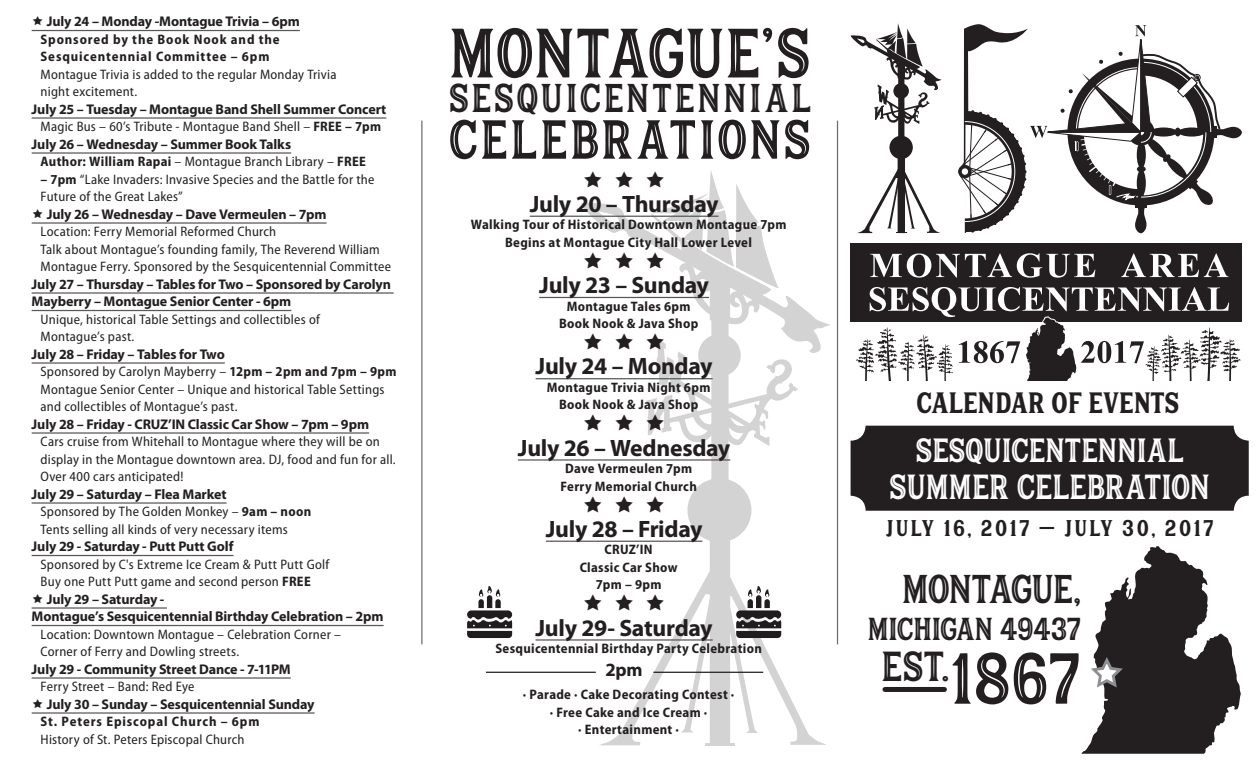
<style>
.page{position:relative;width:1260px;height:765px;background:#fff}
.page>*{position:absolute;margin:0;border:0;box-sizing:border-box;transform-origin:0 0}
.t1{font:65px "Hanley Block Display Inline";letter-spacing:-.005em;color:#231f20}
.t2{font:51.25px "Hanley Block Display Inline";letter-spacing:.04em;color:#231f20}
.t3{font:39.25px "Hanley Block Display Inline";color:#231f20}
.t4{font:37.5px "Hanley Block Display Inline";letter-spacing:.06em;color:#231f20}
.t5{font:37.5px "Hanley Block Display Inline";letter-spacing:-.035em;color:#231f20}
.t6{font:32.5px "Hanley Block Display Inline";letter-spacing:-.015em;color:#fff}
.t7{font:31.38px "Hanley Block Display Inline";letter-spacing:-.01em;color:#fff}
.t8{font:29.62px "Hanley Block Display Inline";letter-spacing:-.03em;color:#231f20}
.t9{font:27.5px "Hanley Block Display";letter-spacing:-.01em;color:#231f20}
.t10{font:700 23.75px "Myriad Pro";letter-spacing:-.015em;color:#231f20}
.t11{font:21.25px "Hanley Block Display";letter-spacing:.1em;color:#231f20}
.t12{font:700 18.75px "Myriad Pro";color:#231f20}
.t13{font:700 14px/17.5px "Myriad Pro";letter-spacing:-.01em;color:#231f20}
.t14{font:semi-condensed 13.75px/17.5px "Myriad Pro";letter-spacing:.015em;color:#231f20}
.t15{font:700 semi-condensed 13.75px/17.5px "Myriad Pro";letter-spacing:.025em;color:#231f20;text-align:center}
.t16{font:700 semi-condensed 13.75px/17.5px "Myriad Pro";letter-spacing:.065em;color:#231f20}
.s1{font-weight:700}
.s2{font-weight:400}
.s3{font-size:67.25px}
</style>
<div class="page">
<hr style="left:32px;top:30px;width:268px;height:1px;background:#57585a">
<hr style="left:32px;top:117px;width:354px;height:2px;background:#57585a">
<hr style="left:32px;top:152px;width:259px;height:2px;background:#57585a">
<hr style="left:32px;top:222px;width:295px;height:2px;background:#57585a">
<hr style="left:32px;top:292px;width:362px;height:2px;background:#57585a">
<hr style="left:32px;top:310px;width:259px;height:1px;background:#57585a">
<hr style="left:32px;top:362px;width:193px;height:2px;background:#57585a">
<hr style="left:32px;top:432px;width:337px;height:2px;background:#57585a">
<hr style="left:32px;top:502px;width:195px;height:2px;background:#57585a">
<hr style="left:32px;top:555px;width:201px;height:1px;background:#57585a">
<hr style="left:32px;top:607px;width:135px;height:2px;background:#57585a">
<hr style="left:32px;top:625px;width:352px;height:1px;background:#57585a">
<hr style="left:32px;top:677px;width:259px;height:2px;background:#57585a">
<hr style="left:32px;top:712px;width:283px;height:2px;background:#57585a">
<hr style="left:530px;top:216px;width:189px;height:1px;background:#57585a">
<hr style="left:539px;top:297px;width:170px;height:1px;background:#57585a">
<hr style="left:536px;top:378px;width:177px;height:1px;background:#57585a">
<hr style="left:518px;top:459px;width:212px;height:2px;background:#57585a">
<hr style="left:546px;top:541px;width:156px;height:1px;background:#57585a">
<hr style="left:536px;top:639px;width:177px;height:2px;background:#57585a">
<svg style="left:1081px;top:546px;width:160px;height:208px"></svg>
<div style="left:851px;top:243px;width:391px;height:79px;background:#231f20"></div>
<svg style="left:870px;top:253px;width:225px;height:25px"></svg>
<svg style="left:1121px;top:253px;width:107px;height:24px"></svg>
<div style="left:958px;top:165px;width:13px;height:13px;border:1px solid #231f20;border-radius:50%"></div>
<svg style="left:960px;top:24px;width:282px;height:209px"></svg>
<svg style="left:856px;top:287px;width:385px;height:93px"></svg>
<svg style="left:851px;top:23px;width:91px;height:210px"></svg>
<div style="left:851px;top:426px;width:398px;height:85px;background:#231f20;border-radius:15px"></div>
<hr style="left:421px;top:121px;width:1px;height:523px;background:#6c6d70">
<hr style="left:837px;top:121px;width:1px;height:523px;background:#6c6d70">
<hr style="left:486px;top:672px;width:110px;height:1px;background:#231f20">
<div style="left:885px;top:687px;width:59px;height:5px;background:#231f20"></div>
<svg style="left:467px;top:586px;width:45px;height:52px"></svg>
<svg style="left:581px;top:170px;width:250px;height:575px"></svg>
<p class="t13" style="left:47px;top:12px;width:255px">July 24 – Monday -Montague Trivia – 6pm</p>
<p class="t16" style="left:41px;top:30px;width:241px">Sponsored by the Book Nook and the<br>Sesquicentennial Committee – 6pm</p>
<p class="t14" style="left:41px;top:66px;width:297px">Montague Trivia is added to the regular Monday Trivia night excitement.</p>
<p class="t13" style="left:32px;top:100px;width:356px">July 25 – Tuesday – Montague Band Shell Summer Concert</p>
<p class="t14" style="left:41px;top:118px;width:342px">Magic Bus – 60’s Tribute - Montague Band Shell – <span class="s1">FREE – 7pm</span></p>
<p class="t13" style="left:32px;top:135px;width:261px">July 26 – Wednesday – Summer Book Talks</p>
<p class="t15" style="left:41px;top:153px;width:327px">Author: William Rapai <span class="s2">– Montague Branch Library –</span> FREE</p>
<p class="t14" style="left:41px;top:171px;width:335px"><span class="s1">– 7pm</span> “Lake Invaders: Invasive Species and the Battle for the<br>Future of the Great Lakes”</p>
<p class="t13" style="left:47px;top:205px;width:281px">July 26 – Wednesday – Dave Vermeulen – 7pm</p>
<p class="t14" style="left:41px;top:223px;width:352px">Location: Ferry Memorial Reformed Church<br>Talk about Montague’s founding family, The Reverend William<br>Montague Ferry. Sponsored by the Sesquicentennial Committee</p>
<p class="t13" style="left:32px;top:275px;width:361px">July 27 – Thursday – Tables for Two – Sponsored by Carolyn<br>Mayberry – Montague Senior Center - 6pm</p>
<p class="t14" style="left:41px;top:311px;width:281px">Unique, historical Table Settings and collectibles of<br>Montague’s past.</p>
<p class="t13" style="left:32px;top:345px;width:195px">July 28 – Friday – Tables for Two</p>
<p class="t14" style="left:41px;top:363px;width:357px">Sponsored by Carolyn Mayberry – <span class="s1">12pm – 2pm and 7pm – 9pm<br></span>Montague Senior Center – Unique and historical Table Settings and collectibles of Montague’s past.</p>
<p class="t13" style="left:32px;top:415px;width:339px">July 28 – Friday - CRUZ’IN Classic Car Show – 7pm – 9pm</p>
<p class="t14" style="left:41px;top:433px;width:357px">Cars cruise from Whitehall to Montague where they will be on display in the Montague downtown area. DJ, food and fun for all.<br>Over 400 cars anticipated!</p>
<p class="t13" style="left:32px;top:485px;width:196px">July 29 – Saturday – Flea Market</p>
<p class="t14" style="left:41px;top:503px;width:272px">Sponsored by The Golden Monkey – <span class="s1">9am – noon<br></span>Tents selling all kinds of very necessary items</p>
<p class="t13" style="left:32px;top:537px;width:203px">July 29 - Saturday - Putt Putt Golf</p>
<p class="t14" style="left:41px;top:556px;width:290px">Sponsored by C's Extreme Ice Cream &amp; Putt Putt Golf<br>Buy one Putt Putt game and second person <span class="s1">FREE</span></p>
<p class="t13" style="left:32px;top:590px;width:353px;text-indent:15px">July 29 – Saturday -<br>Montague’s Sesquicentennial Birthday Celebration – 2pm</p>
<p class="t14" style="left:41px;top:626px;width:302px">Location: Downtown Montague – Celebration Corner –<br>Corner of Ferry and Dowling streets.</p>
<p class="t13" style="left:32px;top:660px;width:261px">July 29 - Community Street Dance - 7-11PM</p>
<p class="t14" style="left:41px;top:678px;width:156px">Ferry Street – Band: Red Eye</p>
<p class="t13" style="left:47px;top:695px;width:269px">July 30 – Sunday – Sesquicentennial Sunday</p>
<p class="t16" style="left:41px;top:713px;width:220px">St. Peters Episcopal Church – 6pm</p>
<p class="t14" style="left:41px;top:731px;width:205px">History of St. Peters Episcopal Church</p>
<h1 class="t1" style="left:449px;top:13px;width:364px">MONTAGUE’S</h1>
<h3 class="t4" style="left:449px;top:75px;width:364px">SESQUICENTENNIAL</h3>
<h2 class="t2" style="left:449px;top:108px;width:364px">CELEBRATIONS</h2>
<h3 class="t10" style="left:530px;top:188px;width:190px">July 20 – Thursday</h3>
<p class="t15" style="left:471px;top:216px;width:317px">Walking Tour of Historical Downtown Montague 7pm<br>Begins at Montague City Hall Lower Level</p>
<h3 class="t10" style="left:539px;top:270px;width:171px">July 23 – Sunday</h3>
<p class="t15" style="left:559px;top:297px;width:141px">Montague Tales 6pm<br>Book Nook &amp; Java Shop</p>
<h3 class="t10" style="left:536px;top:351px;width:178px">July 24 – Monday</h3>
<p class="t15" style="left:547px;top:379px;width:165px">Montague Trivia Night 6pm<br>Book Nook &amp; Java Shop</p>
<h3 class="t10" style="left:518px;top:432px;width:214px">July 26 – Wednesday</h3>
<p class="t15" style="left:560px;top:460px;width:138px">Dave Vermeulen 7pm<br>Ferry Memorial Church</p>
<h3 class="t10" style="left:546px;top:513px;width:158px">July 28 – Friday</h3>
<p class="t15" style="left:580px;top:541px;width:99px">CRUZ’IN<br>Classic Car Show<br>7pm – 9pm</p>
<h3 class="t10" style="left:536px;top:612px;width:179px">July 29- Saturday</h3>
<p class="t15" style="left:495px;top:640px;width:268px">Sesquicentennial Birthday Party Celebration</p>
<h3 class="t12" style="left:606px;top:658px;width:39px">2pm</h3>
<p class="t15" style="left:523px;top:686px;width:213px">· Parade · Cake Decorating Contest · · Free Cake and Ice Cream ·<br>· Entertainment ·</p>
<h3 class="t9" style="left:917px;top:386px;width:265px">CALENDAR OF EVENTS</h3>
<h3 class="t7" style="left:916px;top:431px;width:270px">SESQUICENTENNIAL</h3>
<h3 class="t6" style="left:889px;top:467px;width:322px">SUMMER CELEBRATION</h3>
<h3 class="t11" style="left:886px;top:515px;width:330px">JULY 16, 2017 – JULY 30, 2017</h3>
<h3 class="t5" style="left:902px;top:566px;width:181px">MONTAGUE,</h3>
<h3 class="t8" style="left:867px;top:611px;width:215px">MICHIGAN 49437</h3>
<h3 class="t3" style="left:881px;top:643px;width:202px">EST.<span class="s3">1867</span></h3>
</div>
